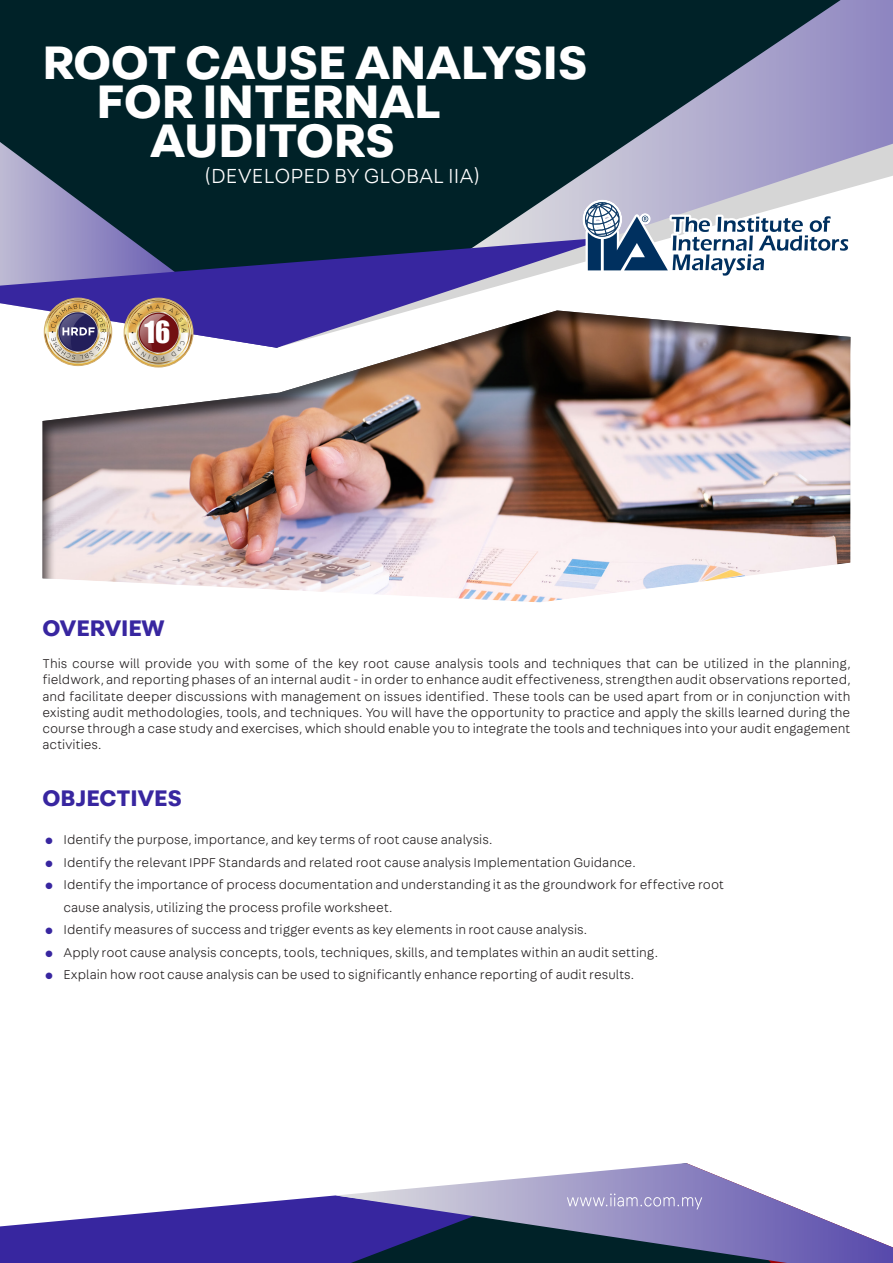
<style>
.page{position:relative;width:893px;height:1263px;background:#fff}
.page>*{position:absolute;margin:0;border:0;box-sizing:border-box;transform-origin:0 0}
.t1{font:700 49.95px "Fabriga";color:#fff}
.t2{font:28.05px "Impact";color:#fff}
.t3{font:700 24px "Fabriga";color:#3826a0}
.t4{font:300 21.6px "Fabriga";color:#fff}
.t5{font:300 13.5px/16.2px "Fabriga";color:#231f20;text-align:justify}
.s1{color:#3826a0}
</style>
<div class="page">
<div style="left:0;top:0;width:468px;height:237px;background:#002228"></div>
<svg style="left:468px;top:0;width:425px;height:237px;background:#415665"></svg>
<svg style="left:0;top:142px;width:277px;height:95px;background:#273f4d"></svg>
<svg style="left:0;top:237px;width:558px;height:73px;background:#555298"></svg>
<svg style="left:0;top:1195px;width:335px;height:68px"></svg>
<svg style="left:335px;top:1174px;width:232px;height:89px;background:#676c94"></svg>
<svg style="left:558px;top:0;width:296px;height:276px;background:#768296"></svg>
<svg style="left:43px;top:300px;width:70px;height:9px"></svg>
<svg style="left:567px;top:1163px;width:326px;height:100px"></svg>
<div style="left:41px;top:309px;width:810px;height:294px;background:#231f20;opacity:.75"></div>
<img style="left:122px;top:300px;width:73px;height:69px">
<p class="t1" style="left:43px;top:28px;width:546px">ROOT CAUSE ANALYSIS</p>
<p class="t1" style="left:97px;top:67px;width:346px">FOR INTERNAL</p>
<p class="t1" style="left:151px;top:106px;width:246px">AUDITORS</p>
<p class="t4" style="left:205px;top:162px;width:277px">(DEVELOPED BY GLOBAL IIA)</p>
<p class="t2" style="left:145px;top:310px;width:27px">16</p>
<p class="t3" style="left:43px;top:611px;width:123px">OVERVIEW</p>
<p class="t5" style="left:43px;top:655px;width:809px">This course will provide you with some of the key root cause analysis tools and techniques that can be utilized in the planning, fieldwork, and reporting phases of an internal audit - in order to enhance audit effectiveness, strengthen audit observations reported, and facilitate deeper discussions with management on issues identified. These tools can be used apart from or in conjunction with existing audit methodologies, tools, and techniques. You will have the opportunity to practice and apply the skills learned during the course through a case study and exercises, which should enable you to integrate the tools and techniques into your audit engagement activities.</p>
<p class="t3" style="left:43px;top:781px;width:141px">OBJECTIVES</p>
<p class="t5" style="left:43px;top:831px;width:452px"><span class="s1">•</span> Identify the purpose, importance, and key terms of root cause analysis.</p>
<p class="t5" style="left:43px;top:854px;width:595px"><span class="s1">•</span> Identify the relevant IPPF Standards and related root cause analysis Implementation Guidance.</p>
<p class="t5" style="left:43px;top:876px;width:683px"><span class="s1">•</span> Identify the importance of process documentation and understanding it as the groundwork for effective root</p>
<p class="t5" style="left:64px;top:899px;width:331px">cause analysis, utilizing the process profile worksheet.</p>
<p class="t5" style="left:43px;top:921px;width:547px"><span class="s1">•</span> Identify measures of success and trigger events as key elements in root cause analysis.</p>
<p class="t5" style="left:43px;top:944px;width:617px"><span class="s1">•</span> Apply root cause analysis concepts, tools, techniques, skills, and templates within an audit setting.</p>
<p class="t5" style="left:43px;top:966px;width:593px"><span class="s1">•</span> Explain how root cause analysis can be used to significantly enhance reporting of audit results.</p>
</div>
